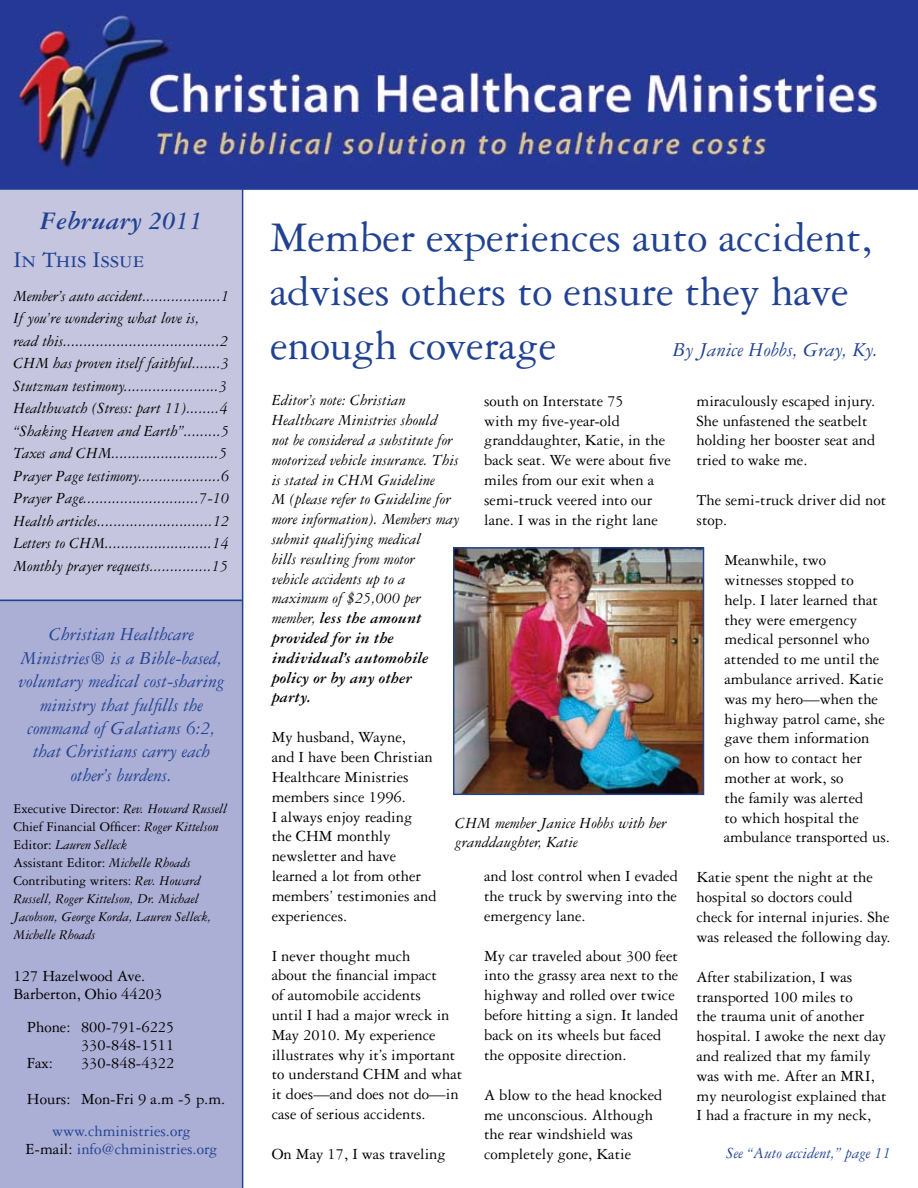
<style>
.page{position:relative;width:918px;height:1188px;background:#fff}
.page>*{position:absolute;margin:0;border:0;box-sizing:border-box;transform-origin:0 0}
.t1{font:45px/54px "Garamond Three";color:#214292}
.t2{font:italic 700 27px "Garamond Three";color:#214292}
.t3{font:24px "Garamond Three SC";color:#214292}
.t4{font:italic 21px "Garamond Three";color:#214292}
.t5{font:italic 19.5px/23.4px "Garamond Three";color:#214292;text-align:center}
.t6{font:16.5px/19.8px "Garamond Three";color:#000}
.t7{font:italic 16.5px/19.8px "Garamond Three";color:#000}
.t8{font:16.5px/18px "Garamond Three";color:#214292;text-align:center}
.t9{font:italic 16.5px "Garamond Three";color:#214292}
.t10{font:italic 14.25px/18px "Garamond Three";color:#000}
.s1{font-style:normal}
.s2{color:#000}
.s3{font-weight:700}
</style>
<div class="page">
<img style="left:0;top:0;width:918px;height:188px">
<div style="left:0;top:190px;width:243px;height:409px;background:#c5c5e0"></div>
<div style="left:0;top:599px;width:243px;height:589px;background:#abaed5"></div>
<hr style="left:0;top:188px;width:918px;height:2px;background:#214292">
<hr style="left:0;top:600px;width:243px;height:1px;background:#214292">
<hr style="left:242px;top:189px;width:1px;height:999px;background:#214292">
<img style="left:455px;top:549px;width:247px;height:244px">
<div style="left:453px;top:547px;width:251px;height:248px;border:1px solid #214292"></div>
<h2 class="t2" style="left:40px;top:206px;width:164px">February 2011</h2>
<h3 class="t3" style="left:14px;top:247px;width:133px">In This Issue</h3>
<p class="t7" style="left:14px;top:285px;width:218px;line-height:22.5px">Member’s auto accident...................1<br>If you’re wondering what love is,<br>read this......................................2<br>CHM has proven itself faithful.......3<br>Stutzman testimony.......................3<br>Healthwatch (Stress: part 11)........4 “Shaking Heaven and Earth”.........5<br>Taxes and CHM..........................5<br>Prayer Page testimony....................6<br>Prayer Page............................7-10<br>Health articles............................12<br>Letters to CHM..........................14<br>Monthly prayer requests...............15</p>
<p class="t5" style="left:19px;top:623px;width:207px">Christian Healthcare<br>Ministries® is a Bible-based, voluntary medical cost-sharing ministry that fulfills the command of Galatians 6:2, that Christians carry each other’s burdens.</p>
<p class="t10" style="left:14px;top:800px;width:215px"><span class="s1">Executive Director:</span> Rev. Howard Russell <span class="s1">Chief Financial Officer:</span> Roger Kittelson <span class="s1">Editor:</span> Lauren Selleck<br><span class="s1">Assistant Editor:</span> Michelle Rhoads <span class="s1">Contributing writers:</span> Rev. Howard Russell, Roger Kittelson, Dr. Michael Jacobson, George Korda, Lauren Selleck, Michelle Rhoads</p>
<p class="t6" style="left:14px;top:967px;width:150px;line-height:18px">127 Hazelwood Ave.<br>Barberton, Ohio 44203</p>
<p class="t6" style="left:27px;top:1017px;width:149px">Phone: 800-791-6225</p>
<p class="t6" style="left:81px;top:1035px;width:95px">330-848-1511</p>
<p class="t6" style="left:27px;top:1053px;width:28px">Fax:</p>
<p class="t6" style="left:27px;top:1045px;width:200px;line-height:36px;text-align:center">330-848-4322<br>Hours: Mon-Fri 9 a.m -5 p.m.</p>
<p class="t8" style="left:25px;top:1122px;width:194px">www.chministries.org<br><span class="s2">E-mail:</span> info@chministries.org</p>
<h1 class="t1" style="left:270px;top:210px;width:604px">Member experiences auto accident, advises others to ensure they have enough coverage</h1>
<p class="t7" style="left:272px;top:391px;width:189px">Editor’s note: Christian<br>Healthcare Ministries should<br>not be considered a substitute for motorized vehicle insurance. This is stated in CHM Guideline<br>M (please refer to Guideline for more information). Members may submit qualifying medical<br>bills resulting from motor<br>vehicle accidents up to a maximum of $25,000 per member, <span class="s3">less the amount provided for in the individual’s automobile policy or by any other<br>party.</span></p>
<p class="t6" style="left:272px;top:727px;width:166px">My husband, Wayne,<br>and I have been Christian<br>Healthcare Ministries members since 1996.<br>I always enjoy reading<br>the CHM monthly newsletter and have learned a lot from other members’ testimonies and experiences.</p>
<p class="t6" style="left:272px;top:946px;width:192px">I never thought much<br>about the financial impact<br>of automobile accidents<br>until I had a major wreck in<br>May 2010. My experience illustrates why it’s important to understand CHM and what it does—and does not do—in case of serious accidents.</p>
<p class="t6" style="left:272px;top:1144px;width:176px">On May 17, I was traveling</p>
<p class="t4" style="left:673px;top:338px;width:207px">By Janice Hobbs, Gray, Ky.</p>
<p class="t6" style="left:697px;top:391px;width:180px">miraculously escaped injury.<br>She unfastened the seatbelt holding her booster seat and tried to wake me.</p>
<p class="t6" style="left:697px;top:490px;width:191px">The semi-truck driver did not stop.</p>
<p class="t6" style="left:724px;top:550px;width:168px">Meanwhile, two<br>witnesses stopped to<br>help. I later learned that they were emergency medical personnel who attended to me until the ambulance arrived. Katie was my hero—when the highway patrol came, she gave them information<br>on how to contact her mother at work, so<br>the family was alerted<br>to which hospital the ambulance transported us.</p>
<p class="t6" style="left:697px;top:867px;width:196px">Katie spent the night at the hospital so doctors could check for internal injuries. She was released the following day.</p>
<p class="t6" style="left:697px;top:967px;width:192px">After stabilization, I was transported 100 miles to<br>the trauma unit of another hospital. I awoke the next day and realized that my family was with me. After an MRI, my neurologist explained that<br>I had a fracture in my neck,</p>
<p class="t6" style="left:484px;top:391px;width:188px">south on Interstate 75<br>with my five-year-old granddaughter, Katie, in the back seat. We were about five miles from our exit when a semi-truck veered into our lane. I was in the right lane</p>
<p class="t7" style="left:455px;top:813px;width:213px">CHM member Janice Hobbs with her granddaughter, Katie</p>
<p class="t6" style="left:484px;top:866px;width:195px;text-align:justify">and lost control when I evaded the truck by swerving into the emergency lane.</p>
<p class="t6" style="left:484px;top:946px;width:196px">My car traveled about 300 feet into the grassy area next to the highway and rolled over twice before hitting a sign. It landed back on its wheels but faced the opposite direction.</p>
<p class="t6" style="left:484px;top:1085px;width:180px">A blow to the head knocked me unconscious. Although the rear windshield was completely gone, Katie</p>
<p class="t9" style="left:726px;top:1144px;width:166px">See “Auto accident,” page 11</p>
</div>
